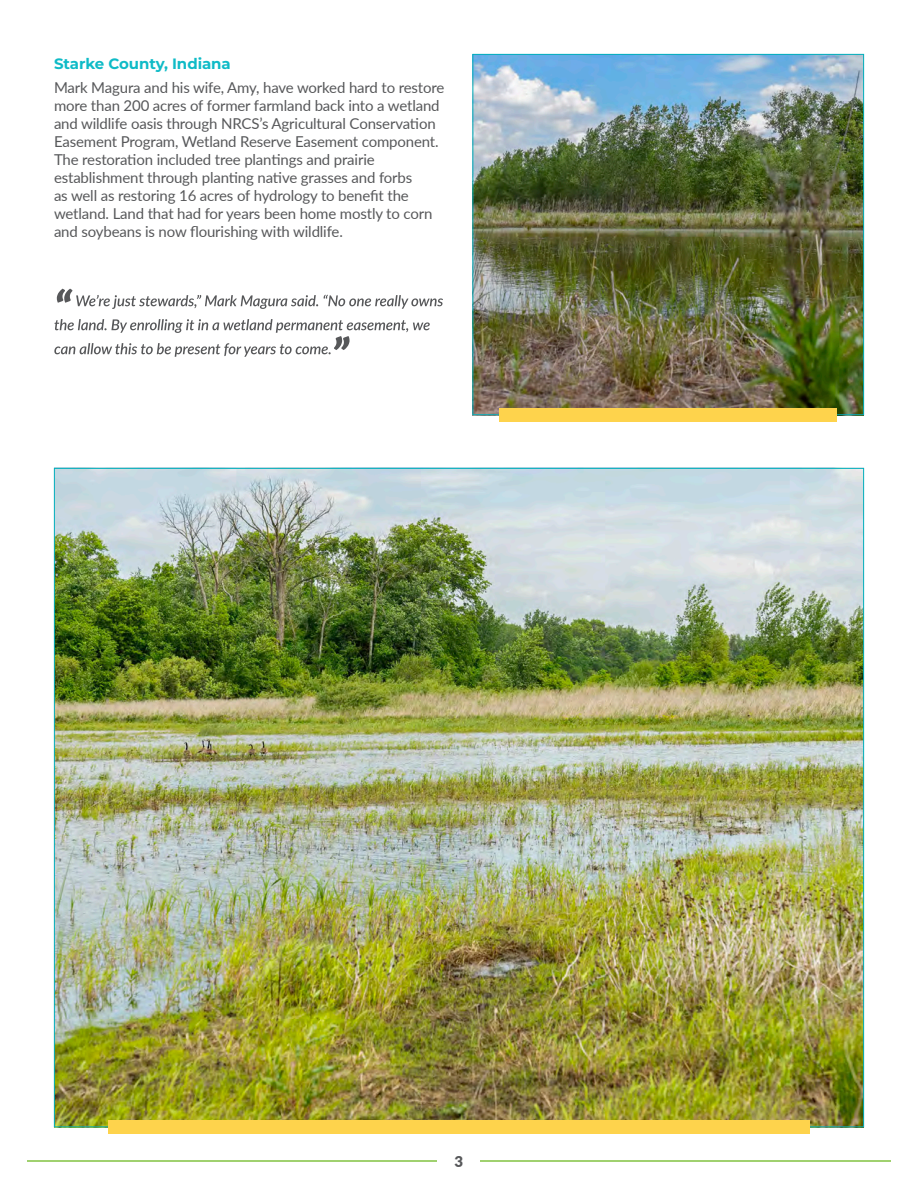
<style>
.page{position:relative;width:918px;height:1188px;background:#fff}
.page>*{position:absolute;margin:0;border:0;box-sizing:border-box;transform-origin:0 0}
.Body_Text{font:15px/18px "Lato";letter-spacing:-.01em;color:#57585a}
.Body_3rd_Level_Subhe{font:700 15px "Montserrat";letter-spacing:-.005em;color:#0fbbc7}
.t1{font:900 15px "Lato";color:#57585a}
</style>
<div class="page">
<hr style="left:27px;top:1160px;width:864px;height:2px;background:#81c340">
<div style="left:438px;top:1148px;width:42px;height:26px;background:#fff"></div>
<svg style="left:54px;top:319px;width:376px;height:38px"></svg>
<svg style="left:57px;top:289px;width:386px;height:20px"></svg>
<img style="left:474px;top:56px;width:388px;height:357px">
<div style="left:500px;top:408px;width:337px;height:14px;background:#fed34c"></div>
<img style="left:56px;top:470px;width:806px;height:655px">
<div style="left:108px;top:1120px;width:702px;height:14px;background:#fed34c"></div>
<h3 class="Body_3rd_Level_Subhe" style="left:54px;top:52px;width:178px">Starke County, Indiana</h3>
<p class="Body_Text" style="left:54px;top:77px;width:392px">Mark Magura and his wife, Amy, have worked hard to restore more than 200 acres of former farmland back into a wetland and wildlife oasis through NRCS’s Agricultural Conservation Easement Program, Wetland Reserve Easement component.<br>The restoration included tree plantings and prairie establishment through planting native grasses and forbs<br>as well as restoring 16 acres of hydrology to benefit the wetland. Land that had for years been home mostly to corn and soybeans is now flourishing with wildlife.</p>
<p class="t1" style="left:455px;top:1150px;width:10px">3</p>
</div>
